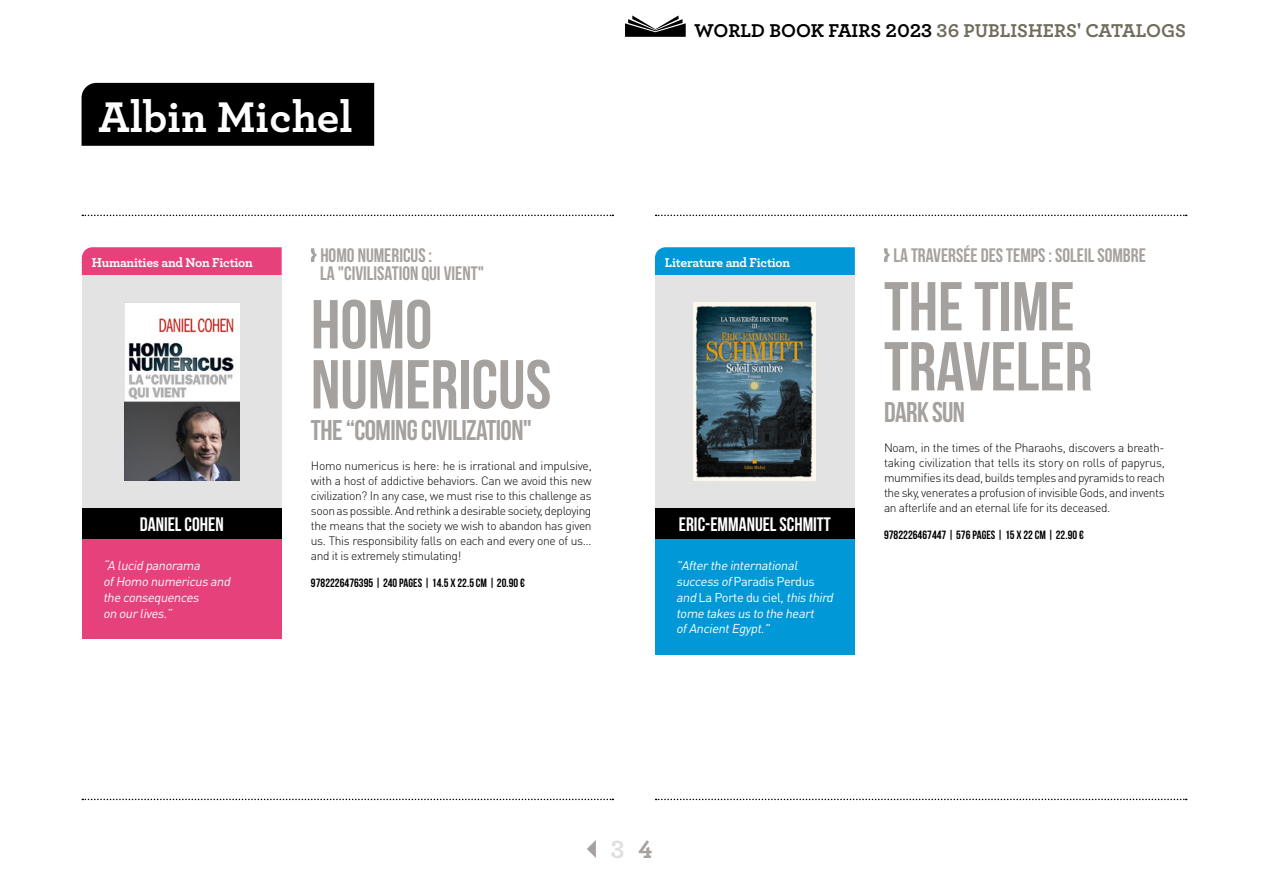
<style>
.page{position:relative;width:1263px;height:893px;background:#fff}
.page>*{position:absolute;margin:0;border:0;box-sizing:border-box;transform-origin:0 0}
.t1{font:69px/60px "Bebas Neue";color:#a5a19e}
.t2{font:700 45px "Archer";color:#fff}
.t3{font:28.5px "Bebas Neue";letter-spacing:-.02em;color:#a5a19e}
.t4{font:700 26.1px "Archer";color:#e1dfdd}
.t5{font:19.5px/18px "Bebas Neue";color:#a5a19e}
.t6{font:700 19.5px "Archer";color:#6f6e5e}
.t7{font:19.5px "Bebas Neue";color:#fff}
.t8{font:700 13.5px "Archer";letter-spacing:-.02em;color:#fff}
.t9{font:italic 12.75px/15.8px "DIN Pro";color:#fff}
.t10{font:300 12px/15px "DIN Pro";letter-spacing:-.03em;color:#000;text-align:justify}
.t11{font:12px "Bebas Neue";letter-spacing:.005em;color:#000}
.s1{color:#000}
.s2{font-style:normal}
.s3{color:#a5a19e}
</style>
<div class="page">
<svg style="left:656px;top:215px;width:531px;height:1px"></svg>
<svg style="left:884px;top:248px;width:6px;height:14px"></svg>
<svg style="left:311px;top:248px;width:6px;height:14px"></svg>
<svg style="left:656px;top:799px;width:531px;height:1px"></svg>
<svg style="left:625px;top:15px;width:61px;height:22px"></svg>
<svg style="left:82px;top:215px;width:531px;height:1px"></svg>
<svg style="left:82px;top:799px;width:531px;height:1px"></svg>
<div style="left:82px;top:83px;width:292px;height:63px;background:#000"></div>
<svg style="left:587px;top:840px;width:9px;height:18px"></svg>
<div style="left:655px;top:247px;width:200px;height:28px;background:#0098d6"></div>
<div style="left:655px;top:275px;width:200px;height:233px;background:#e3e3e3"></div>
<img style="left:694px;top:302px;width:122px;height:179px">
<div style="left:655px;top:508px;width:200px;height:32px;background:#000"></div>
<div style="left:655px;top:539px;width:200px;height:116px;background:#0098d6"></div>
<div style="left:82px;top:247px;width:200px;height:28px;background:#e6417a"></div>
<div style="left:82px;top:275px;width:200px;height:233px;background:#e3e3e3"></div>
<img style="left:124px;top:302px;width:115px;height:179px">
<div style="left:82px;top:508px;width:200px;height:32px;background:#000"></div>
<div style="left:82px;top:539px;width:200px;height:100px;background:#e6417a"></div>
<h2 class="t2" style="left:99px;top:82px;width:256px">Albin Michel</h2>
<p class="t8" style="left:92px;top:251px;width:163px">Humanities and Non Fiction</p>
<h3 class="t7" style="left:140px;top:514px;width:85px">DANIEL COHEN</h3>
<p class="t9" style="left:103px;top:557px;width:132px">“A lucid panorama ofHomo numericusand the consequences<br>on ourlives.”</p>
<h3 class="t5" style="left:320px;top:246px;width:165px">HOMO NUMERICUS :<br>LA "CIVILISATION QUI VIENT"</h3>
<h1 class="t1" style="left:311px;top:294px;width:242px">HOMO<br>NUMERICUS</h1>
<h3 class="t3" style="left:311px;top:414px;width:223px">THE “COMING CIVILIZATION"</h3>
<p class="t10" style="left:311px;top:457px;width:282px">Homo numericus is here: he is irrational and impulsive, with a host of addictive behaviors. Can we avoid this new civilization? In any case, we must rise to this challenge as soon as possible. And rethink a desirable society, deploying the means that the society we wish to abandon has given us. This responsibility falls on each and every one of us… and it is extremely stimulating!</p>
<p class="t11" style="left:311px;top:577px;width:215px">9782226476395 | 240 PAGES | 14.5 X 22.5 CM | 20.90 €</p>
<h3 class="t6" style="left:694px;top:15px;width:493px"><span class="s1">WORLD BOOK FAIRS 2023</span> 36 PUBLISHERS' CATALOGS</h3>
<p class="t8" style="left:665px;top:251px;width:127px">Literature and Fiction</p>
<h3 class="t7" style="left:679px;top:514px;width:153px">ERIC-EMMANUEL SCHMITT</h3>
<p class="t9" style="left:676px;top:557px;width:161px">"Afterthe international successof<span class="s2">Paradis Perdus </span>and <span class="s2">La Porte du ciel</span>,thisthird tome takesusto the heart ofAncientEgypt."</p>
<h3 class="t5" style="left:893px;top:246px;width:254px">LA TRAVERSÉE DES TEMPS : SOLEIL SOMBRE</h3>
<h1 class="t1" style="left:884px;top:276px;width:210px">THE TIME<br>TRAVELER</h1>
<h3 class="t3" style="left:884px;top:396px;width:83px">DARK SUN</h3>
<p class="t10" style="left:884px;top:439px;width:282px">Noam, in the times of the Pharaohs, discovers a breath&shy;taking civilization that tells its story on rolls of papyrus, mummifies its dead, builds temples and pyramids to reach the sky, venerates a profusion of invisible Gods, and invents an afterlife and an eternal life for its deceased.</p>
<p class="t11" style="left:884px;top:529px;width:201px">9782226467447 | 576 PAGES | 15 X 22 CM | 22.90 €</p>
<h3 class="t4" style="left:611px;top:829px;width:43px">3 <span class="s3">4</span></h3>
</div>
